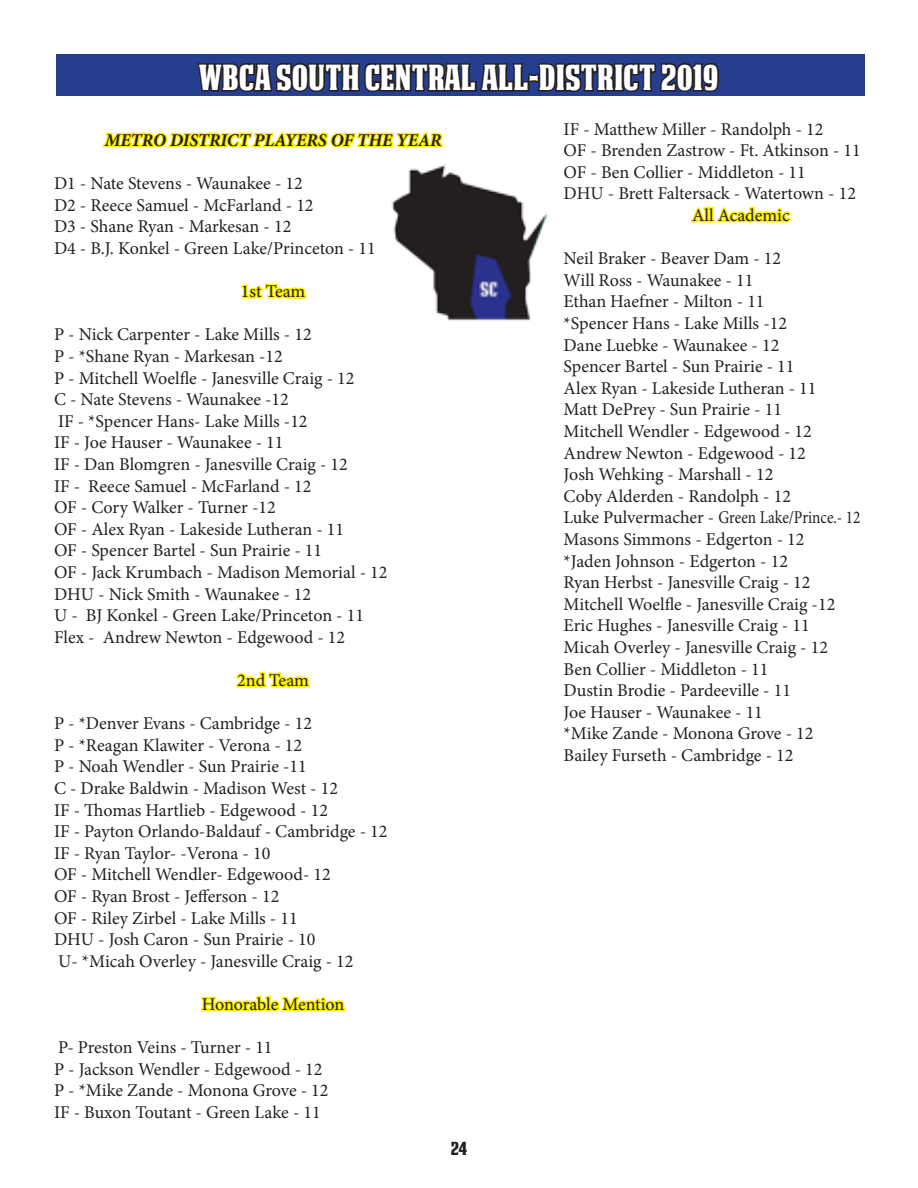
<style>
.page{position:relative;width:918px;height:1188px;background:#fff}
.page>*{position:absolute;margin:0;border:0;box-sizing:border-box;transform-origin:0 0}
.t1{font:34.5px "DEATHEMAACHNCV";color:#fff}
.t2{font:18px "Minion Pro";color:#231f20}
.t3{font:italic 700 18px "Minion Pro";color:#231f20}
.t4{font:18px "DEATHEMAACHNCV";color:#231f20}
</style>
<div class="page">
<div style="left:56px;top:54px;width:809px;height:42px;background:#253f8e"></div>
<svg style="left:241px;top:283px;width:66px;height:16px"></svg>
<svg style="left:236px;top:671px;width:74px;height:17px"></svg>
<svg style="left:200px;top:995px;width:146px;height:17px"></svg>
<svg style="left:690px;top:206px;width:102px;height:18px"></svg>
<svg style="left:102px;top:63px;width:618px;height:85px"></svg>
<img style="left:392px;top:164px;width:156px;height:157px">
<p class="t1" style="left:199px;top:57px;width:522px">WBCA SOUTH CENTRAL ALL-DISTRICT 2019</p>
<p class="t3" style="left:105px;top:127px;width:338px">METRO DISTRICT PLAYERS OF THE YEAR</p>
<p class="t2" style="left:54px;top:171px;width:250px">D1 - Nate Stevens - Waunakee - 12</p>
<p class="t2" style="left:54px;top:193px;width:261px">D2 - Reece Samuel - McFarland - 12</p>
<p class="t2" style="left:54px;top:215px;width:239px">D3 - Shane Ryan - Markesan - 12</p>
<p class="t2" style="left:54px;top:236px;width:323px">D4 - B.J. Konkel - Green Lake/Princeton - 11</p>
<p class="t2" style="left:241px;top:279px;width:66px">1st Team</p>
<p class="t2" style="left:54px;top:323px;width:259px">P - Nick Carpenter - Lake Mills - 12</p>
<p class="t2" style="left:54px;top:344px;width:230px">P - *Shane Ryan - Markesan -12</p>
<p class="t2" style="left:54px;top:366px;width:302px">P - Mitchell Woelfle - Janesville Craig - 12</p>
<p class="t2" style="left:54px;top:387px;width:236px">C - Nate Stevens - Waunakee -12</p>
<p class="t2" style="left:58px;top:409px;width:251px">IF - *Spencer Hans- Lake Mills -12</p>
<p class="t2" style="left:54px;top:431px;width:231px">IF - Joe Hauser - Waunakee - 11</p>
<p class="t2" style="left:54px;top:452px;width:295px">IF - Dan Blomgren - Janesville Craig - 12</p>
<p class="t2" style="left:54px;top:474px;width:259px">IF - Reece Samuel - McFarland - 12</p>
<p class="t2" style="left:54px;top:495px;width:223px">OF - Cory Walker - Turner -12</p>
<p class="t2" style="left:54px;top:517px;width:292px">OF - Alex Ryan - Lakeside Lutheran - 11</p>
<p class="t2" style="left:54px;top:539px;width:270px">OF - Spencer Bartel - Sun Prairie - 11</p>
<p class="t2" style="left:54px;top:560px;width:335px">OF - Jack Krumbach - Madison Memorial - 12</p>
<p class="t2" style="left:54px;top:582px;width:259px">DHU - Nick Smith - Waunakee - 12</p>
<p class="t2" style="left:54px;top:603px;width:312px">U - BJ Konkel - Green Lake/Princeton - 11</p>
<p class="t2" style="left:54px;top:625px;width:293px">Flex - Andrew Newton - Edgewood - 12</p>
<p class="t2" style="left:237px;top:668px;width:73px">2nd Team</p>
<p class="t2" style="left:54px;top:711px;width:260px">P - *Denver Evans - Cambridge - 12</p>
<p class="t2" style="left:54px;top:733px;width:250px">P - *Reagan Klawiter - Verona - 12</p>
<p class="t2" style="left:54px;top:755px;width:254px">P - Noah Wendler - Sun Prairie -11</p>
<p class="t2" style="left:54px;top:776px;width:286px">C - Drake Baldwin - Madison West - 12</p>
<p class="t2" style="left:54px;top:798px;width:276px">IF - Thomas Hartlieb - Edgewood - 12</p>
<p class="t2" style="left:54px;top:819px;width:335px">IF - Payton Orlando-Baldauf - Cambridge - 12</p>
<p class="t2" style="left:54px;top:841px;width:218px">IF - Ryan Taylor- -Verona - 10</p>
<p class="t2" style="left:54px;top:863px;width:278px">OF - Mitchell Wendler- Edgewood- 12</p>
<p class="t2" style="left:54px;top:884px;width:227px">OF - Ryan Brost - Jefferson - 12</p>
<p class="t2" style="left:54px;top:906px;width:245px">OF - Riley Zirbel - Lake Mills - 11</p>
<p class="t2" style="left:54px;top:927px;width:263px">DHU - Josh Caron - Sun Prairie - 10</p>
<p class="t2" style="left:58px;top:949px;width:297px">U- *Micah Overley - Janesville Craig - 12</p>
<p class="t2" style="left:202px;top:992px;width:144px">Honorable Mention</p>
<p class="t2" style="left:58px;top:1035px;width:216px">P- Preston Veins - Turner - 11</p>
<p class="t2" style="left:54px;top:1057px;width:270px">P - Jackson Wendler - Edgewood - 12</p>
<p class="t2" style="left:54px;top:1079px;width:276px">P - *Mike Zande - Monona Grove - 12</p>
<p class="t2" style="left:54px;top:1100px;width:268px">IF - Buxon Toutant - Green Lake - 11</p>
<p class="t4" style="left:451px;top:1138px;width:18px">24</p>
<p class="t2" style="left:564px;top:117px;width:261px">IF - Matthew Miller - Randolph - 12</p>
<p class="t2" style="left:564px;top:138px;width:299px">OF - Brenden Zastrow - Ft. Atkinson - 11</p>
<p class="t2" style="left:564px;top:160px;width:244px">OF - Ben Collier - Middleton - 11</p>
<p class="t2" style="left:564px;top:182px;width:294px">DHU - Brett Faltersack - Watertown - 12</p>
<p class="t2" style="left:692px;top:203px;width:99px">All Academic</p>
<p class="t2" style="left:564px;top:246px;width:219px">Neil Braker - Beaver Dam - 12</p>
<p class="t2" style="left:564px;top:268px;width:191px">Will Ross - Waunakee - 11</p>
<p class="t2" style="left:564px;top:290px;width:202px">Ethan Haefner - Milton - 11</p>
<p class="t2" style="left:564px;top:311px;width:225px">*Spencer Hans - Lake Mills -12</p>
<p class="t2" style="left:564px;top:333px;width:217px">Dane Luebke - Waunakee - 12</p>
<p class="t2" style="left:564px;top:354px;width:232px">Spencer Bartel - Sun Prairie - 11</p>
<p class="t2" style="left:564px;top:376px;width:254px">Alex Ryan - Lakeside Lutheran - 11</p>
<p class="t2" style="left:564px;top:398px;width:220px">Matt DePrey - Sun Prairie - 11</p>
<p class="t2" style="left:564px;top:419px;width:250px">Mitchell Wendler - Edgewood - 12</p>
<p class="t2" style="left:564px;top:441px;width:244px">Andrew Newton - Edgewood - 12</p>
<p class="t2" style="left:564px;top:462px;width:211px">Josh Wehking - Marshall - 12</p>
<p class="t2" style="left:564px;top:484px;width:229px">Coby Alderden - Randolph - 12</p>
<p class="t2" style="left:564px;top:506px;width:298px">Luke Pulvermacher - Green Lake/Prince.- 12</p>
<p class="t2" style="left:564px;top:527px;width:242px">Masons Simmons - Edgerton - 12</p>
<p class="t2" style="left:564px;top:549px;width:226px">*Jaden Johnson - Edgerton - 12</p>
<p class="t2" style="left:564px;top:570px;width:248px">Ryan Herbst - Janesville Craig - 12</p>
<p class="t2" style="left:564px;top:592px;width:273px">Mitchell Woelfle - Janesville Craig -12</p>
<p class="t2" style="left:564px;top:614px;width:248px">Eric Hughes - Janesville Craig - 11</p>
<p class="t2" style="left:564px;top:635px;width:266px">Micah Overley - Janesville Craig - 12</p>
<p class="t2" style="left:564px;top:657px;width:206px">Ben Collier - Middleton - 11</p>
<p class="t2" style="left:564px;top:678px;width:229px">Dustin Brodie - Pardeeville - 11</p>
<p class="t2" style="left:564px;top:700px;width:201px">Joe Hauser - Waunakee - 11</p>
<p class="t2" style="left:564px;top:722px;width:251px">*Mike Zande - Monona Grove - 12</p>
<p class="t2" style="left:564px;top:743px;width:231px">Bailey Furseth - Cambridge - 12</p>
</div>
